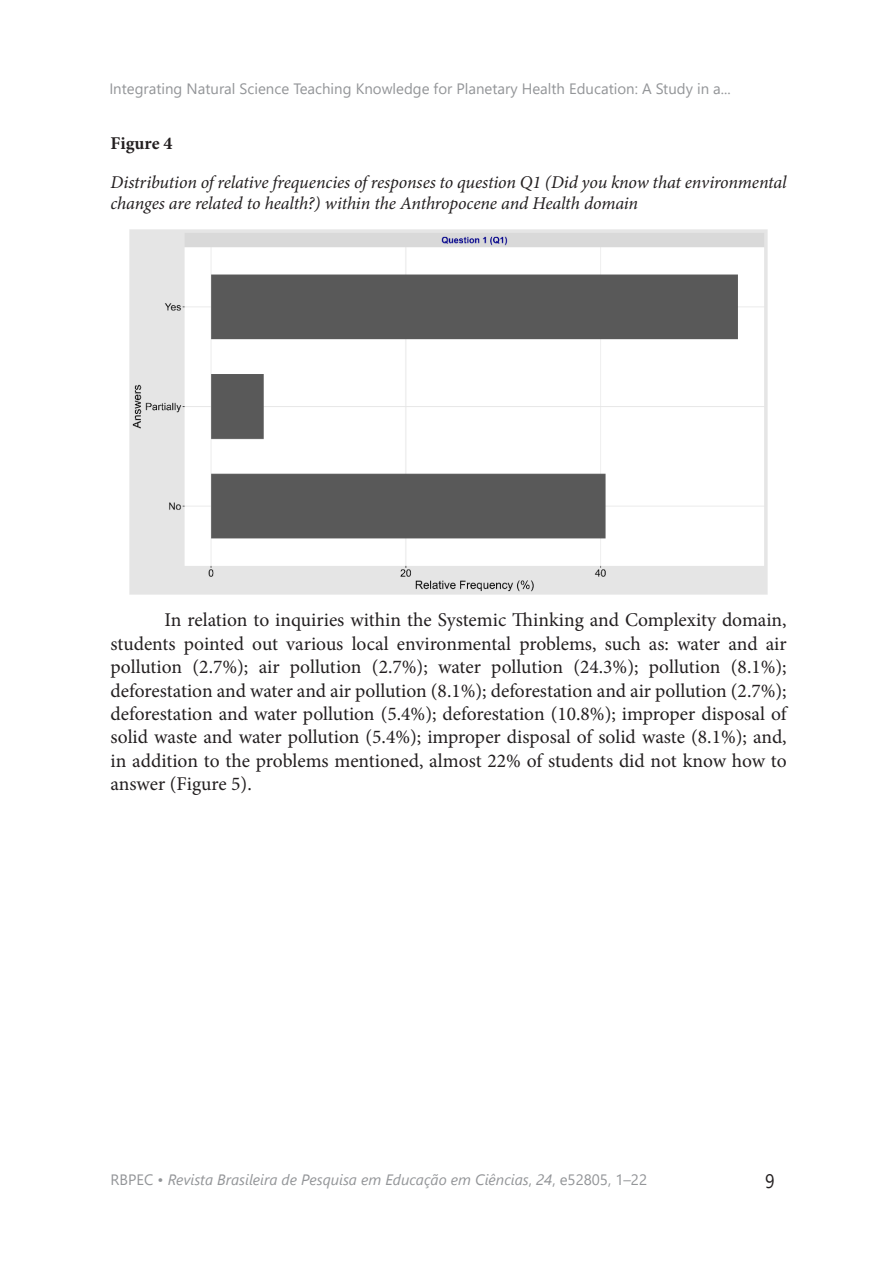
<style>
.page{position:relative;width:893px;height:1263px;background:#fff}
.page>*{position:absolute;margin:0;border:0;box-sizing:border-box;transform-origin:0 0}
.t1{font:19.5px/23.4px "Minion Pro";color:#231f20;text-align:justify}
.t2{font:19.5px "Segoe UI";color:#231f20;scale:.9 1}
.Título_tabelas_e_quadros{font:italic 18px/21.6px "Minion Pro";letter-spacing:-.01em;color:#231f20}
.Número_de_tabelas_e_quadros{font:700 18px "Minion Pro";color:#231f20}
.t3{font:15px "Segoe UI";color:#939598}
.t4{font:italic 15px "Segoe UI";color:#939598}
.s1{font-style:normal}
</style>
<div class="page">
<img style="left:130px;top:230px;width:637px;height:364px">
<p class="t3" style="left:109px;top:74px;width:623px">Integrating Natural Science Teaching Knowledge for Planetary Health Education: A Study in a...</p>
<p class="Número_de_tabelas_e_quadros" style="left:111px;top:131px;width:63px">Figure 4</p>
<p class="Título_tabelas_e_quadros" style="left:111px;top:171px;width:678px">Distribution of relative frequencies of responses to question Q1 (Did you know that environmental changes are related to health?) within the Anthropocene and Health domain</p>
<p class="t1" style="left:111px;top:608px;width:678px;text-indent:54px">In relation to inquiries within the Systemic Thinking and Complexity domain, students pointed out various local environmental problems, such as: water and air pollution (2.7%); air pollution (2.7%); water pollution (24.3%); pollution (8.1%); deforestation and water and air pollution (8.1%); deforestation and air pollution (2.7%); deforestation and water pollution (5.4%); deforestation (10.8%); improper disposal of solid waste and water pollution (5.4%); improper disposal of solid waste (8.1%); and, in addition to the problems mentioned, almost 22% of students did not know how to answer (Figure 5).</p>
<p class="t4" style="left:111px;top:1165px;width:538px"><span class="s1">RBPEC •</span> Revista Brasileira de Pesquisa em Educação em Ciências<span class="s1">,</span> 24<span class="s1">, e52805, 1–22</span></p>
<p class="t2" style="left:765px;top:1162px;width:12px">9</p>
</div>
